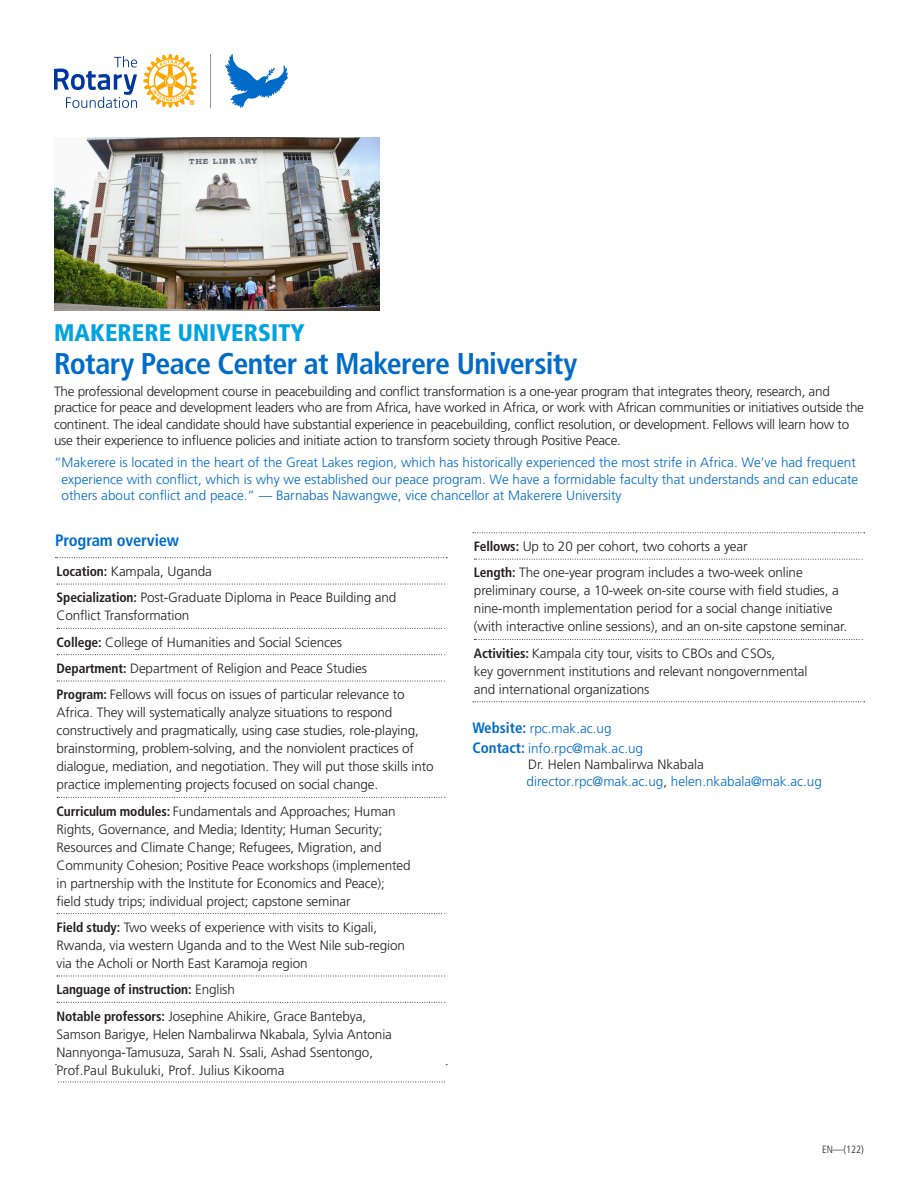
<style>
.page{position:relative;width:918px;height:1188px;background:#fff}
.page>*{position:absolute;margin:0;border:0;box-sizing:border-box;transform-origin:0 0}
.head1A{font:700 condensed 30px "Frutiger LT Std";letter-spacing:-.025em;color:#006bc8}
.head1{font:900 condensed 24px "Frutiger LT Std";letter-spacing:.005em;color:#00a3e0}
.head1A-2{font:700 condensed 16.5px "Frutiger LT Std";letter-spacing:-.01em;color:#006bc8}
.Bullet{font:300 13.5px/18px "Frutiger LT Std";letter-spacing:-.01em;color:#231f20}
.head1A-3{font:300 13.5px/16.5px "Frutiger LT Std";letter-spacing:-.02em;color:#231f20}
.head1A-4{font:300 13.5px/16.5px "Frutiger LT Std";color:#006bc8}
.Bullet-2{font:300 13.5px/18px "Frutiger LT Std";letter-spacing:-.01em;color:#242021}
.Bullet-3{font:700 condensed 13.5px "Frutiger LT Std";letter-spacing:-.01em;color:#231f20}
.t1{font:300 condensed 10.5px "Frutiger LT Std";color:#231f20}
.s1{font-weight:700;font-stretch:condensed}
.s2{font-weight:300;font-stretch:normal}
.s3{font-weight:700;font-stretch:condensed;font-size:15px}
.s4{color:#242021}
</style>
<div class="page">
<svg style="left:143px;top:54px;width:54px;height:54px"></svg>
<svg style="left:54px;top:56px;width:83px;height:52px"></svg>
<hr style="left:211px;top:54px;width:1px;height:54px;background:#939598">
<svg style="left:225px;top:54px;width:63px;height:54px"></svg>
<img style="left:54px;top:137px;width:325px;height:174px">
<svg style="left:57px;top:584px;width:388px;height:1px"></svg>
<svg style="left:57px;top:628px;width:388px;height:1px"></svg>
<svg style="left:57px;top:654px;width:388px;height:1px"></svg>
<svg style="left:57px;top:681px;width:388px;height:1px"></svg>
<svg style="left:57px;top:797px;width:388px;height:1px"></svg>
<svg style="left:57px;top:913px;width:388px;height:1px"></svg>
<svg style="left:57px;top:976px;width:388px;height:1px"></svg>
<svg style="left:57px;top:1002px;width:388px;height:1px"></svg>
<svg style="left:59px;top:1082px;width:386px;height:1px"></svg>
<svg style="left:55px;top:557px;width:392px;height:1px"></svg>
<svg style="left:473px;top:532px;width:392px;height:1px"></svg>
<svg style="left:474px;top:559px;width:388px;height:1px"></svg>
<svg style="left:474px;top:639px;width:388px;height:1px"></svg>
<svg style="left:473px;top:701px;width:392px;height:1px"></svg>
<p class="head1" style="left:54px;top:318px;width:252px">MAKERERE UNIVERSITY</p>
<p class="head1A" style="left:54px;top:346px;width:525px">Rotary Peace Center at Makerere University</p>
<p class="head1A-3" style="left:54px;top:383px;width:812px">The professional development course in peacebuilding and conflict transformation is a one-year program that integrates theory, research, and practice for peace and development leaders who are from Africa, have worked in Africa, or work with African communities or initiatives outside the continent. The ideal candidate should have substantial experience in peacebuilding, conflict resolution, or development. Fellows will learn how to use their experience to influence policies and initiate action to transform society through Positive Peace.</p>
<p class="head1A-4" style="left:62px;top:455px;width:798px;text-indent:-8px">“Makerere is located in the heart of the Great Lakes region, which has historically experienced the most strife in Africa. We’ve had frequent experience with conflict, which is why we established our peace program. We have a formidable faculty that understands and can educate others about conflict and peace.” — Barnabas Nawangwe, vice chancellor at Makerere University</p>
<p class="head1A-2" style="left:55px;top:530px;width:126px">Program overview</p>
<p class="Bullet" style="left:57px;top:562px;width:157px"><span class="s1">Location:</span> Kampala, Uganda</p>
<p class="Bullet" style="left:57px;top:589px;width:341px"><span class="s1">Specialization:</span> Post-Graduate Diploma in Peace Building and<br>Conflict Transformation</p>
<p class="Bullet" style="left:57px;top:633px;width:287px"><span class="s1">College:</span> College of Humanities and Social Sciences</p>
<p class="Bullet" style="left:57px;top:659px;width:312px"><span class="s1">Department:</span> Department of Religion and Peace Studies</p>
<p class="Bullet" style="left:57px;top:686px;width:379px"><span class="s1">Program:</span> Fellows will focus on issues of particular relevance to Africa. They will systematically analyze situations to respond constructively and pragmatically, using case studies, role-playing, brainstorming, problem-solving, and the nonviolent practices of dialogue, mediation, and negotiation. They will put those skills into practice implementing projects focused on social change.</p>
<p class="Bullet" style="left:57px;top:802px;width:355px"><span class="s1">Curriculum modules:</span> Fundamentals and Approaches; Human Rights, Governance, and Media; Identity; Human Security; Resources and Climate Change; Refugees, Migration, and Community Cohesion; Positive Peace workshops (implemented in partnership with the Institute for Economics and Peace); field study trips; individual project; capstone seminar</p>
<p class="Bullet" style="left:57px;top:918px;width:350px"><span class="s1">Field study:</span> Two weeks of experience with visits to Kigali,<br>Rwanda, via western Uganda and to the West Nile sub-region via the Acholi or North East Karamoja region</p>
<p class="Bullet-3" style="left:57px;top:982px;width:180px">Language of instruction: <span class="s2">English</span></p>
<p class="Bullet-2" style="left:57px;top:1007px;width:337px"><span class="s1">Notable professors:</span> Josephine Ahikire, Grace Bantebya, Samson Barigye, Helen Nambalirwa Nkabala, Sylvia Antonia Nannyonga-Tamusuza, Sarah N. Ssali, Ashad Ssentongo, Prof.Paul Bukuluki, Prof. Julius Kikooma</p>
<p class="Bullet" style="left:474px;top:538px;width:275px"><span class="s1">Fellows:</span> Up to 20 per cohort, two cohorts a year</p>
<p class="Bullet" style="left:474px;top:564px;width:375px"><span class="s1">Length:</span> The one-year program includes a two-week online preliminary course, a 10-week on-site course with field studies, a nine-month implementation period for a social change initiative (with interactive online sessions), and an on-site capstone seminar.</p>
<p class="Bullet" style="left:474px;top:644px;width:335px"><span class="s1">Activities:</span> Kampala city tour, visits to CBOs and CSOs,<br>key government institutions and relevant nongovernmental and international organizations</p>
<p class="head1A-4" style="left:472px;top:721px;width:141px"><span class="s3">Website:</span> rpc.mak.ac.ug</p>
<p class="head1A-4" style="left:527px;top:740px;width:297px;text-indent:-54px"><span class="s3">Contact:</span> info.rpc@mak.ac.ug<br><span class="s4">Dr. Helen Nambalirwa Nkabala </span>director.rpc@mak.ac.ug<span class="s4">,</span> helen.nkabala@mak.ac.ug</p>
<p class="t1" style="left:822px;top:1144px;width:43px">EN—(122)</p>
</div>
